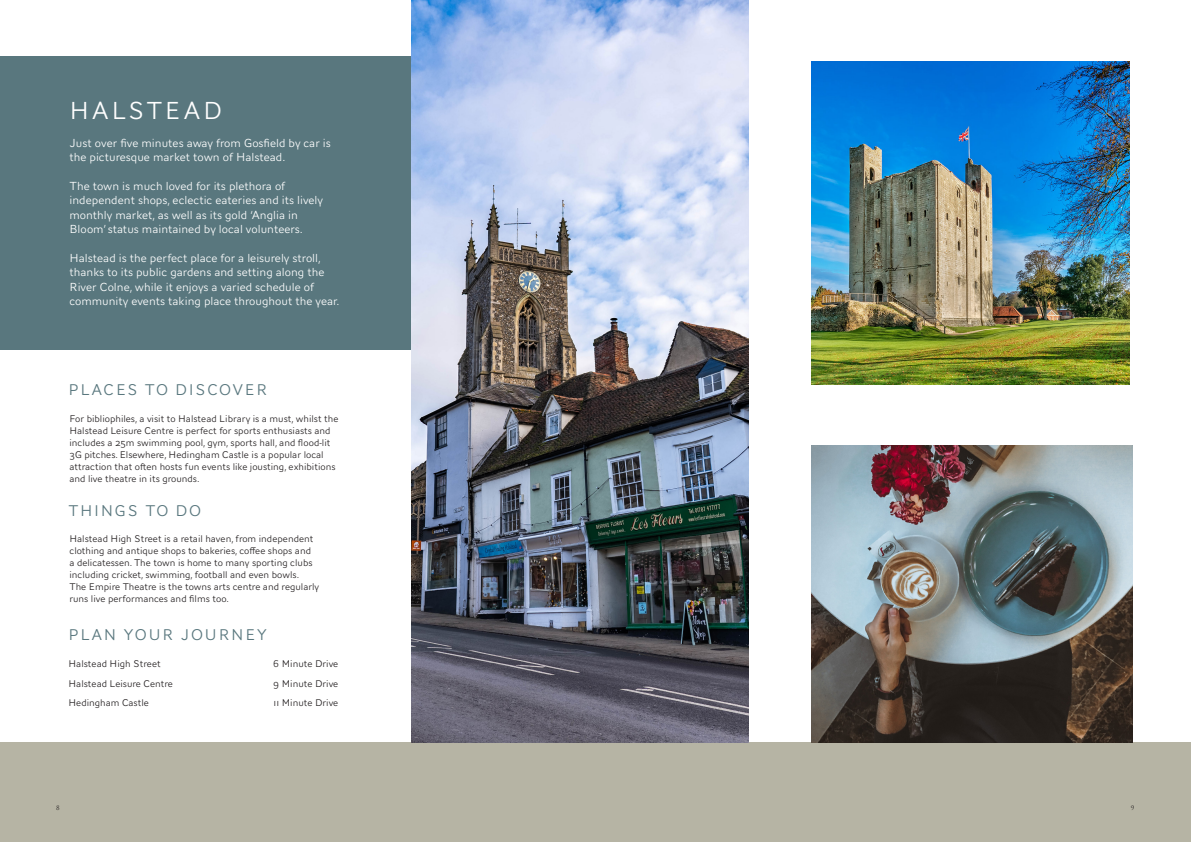
<style>
.page{position:relative;width:1191px;height:842px;background:#fff}
.page>*{position:absolute;margin:0;border:0;box-sizing:border-box;transform-origin:0 0}
.t1{font:300 25.3px "AW Conqueror Std Sans";letter-spacing:.1em;color:#fff}
.t2{font:300 16px "AW Conqueror Std Sans";letter-spacing:.1em;color:#59777e}
.t3{font:300 12px/14.4px "AW Conqueror Std Sans";color:#fff}
.t4{font:300 10px/12px "AW Conqueror Std Sans";color:#231f20}
.t5{font:6px "Trajan Pro 3";color:#231f20}
</style>
<div class="page">
<div style="left:0;top:57px;width:539px;height:293px;background:#59777e"></div>
<div style="left:0;top:743px;width:1191px;height:99px;background:#b6b4a4"></div>
<img style="left:411px;top:0;width:337px;height:743px">
<img style="left:811px;top:61px;width:318px;height:323px">
<img style="left:811px;top:446px;width:321px;height:297px">
<p class="t1" style="left:69px;top:89px;width:154px">HALSTEAD</p>
<p class="t3" style="left:69px;top:135px;width:263px">Just over five minutes away from Gosfield by car is the picturesque market town of Halstead.</p>
<p class="t3" style="left:69px;top:179px;width:217px">The town is much loved for its plethora of</p>
<p class="t3" style="left:69px;top:193px;width:255px">independent shops, eclectic eateries and its lively monthly market, as well as its gold ‘Anglia in</p>
<p class="t3" style="left:69px;top:222px;width:235px">Bloom’ status maintained by local volunteers.</p>
<p class="t3" style="left:69px;top:251px;width:271px">Halstead is the perfect place for a leisurely stroll, thanks to its public gardens and setting along the River Colne, while it enjoys a varied schedule of community events taking place throughout the year.</p>
<p class="t2" style="left:69px;top:376px;width:200px">PLACES TO DISCOVER</p>
<p class="t4" style="left:69px;top:412px;width:270px">For bibliophiles, a visit to Halstead Library is a must, whilst the Halstead Leisure Centre is perfect for sports enthusiasts and includes a 25m swimming pool, gym, sports hall, and flood-lit 3G pitches. Elsewhere, Hedingham Castle is a popular local attraction that often hosts fun events like jousting, exhibitions and live theatre in its grounds.</p>
<p class="t2" style="left:69px;top:497px;width:134px">THINGS TO DO</p>
<p class="t4" style="left:69px;top:533px;width:245px">Halstead High Street is a retail haven, from independent clothing and antique shops to bakeries, coffee shops and</p>
<p class="t4" style="left:69px;top:557px;width:245px">a delicatessen. The town is home to many sporting clubs</p>
<p class="t4" style="left:69px;top:569px;width:231px">including cricket, swimming, football and even bowls.</p>
<p class="t4" style="left:69px;top:581px;width:251px">The Empire Theatre is the towns arts centre and regularly runs live performances and films too.</p>
<p class="t2" style="left:69px;top:622px;width:200px">PLAN YOUR JOURNEY</p>
<p class="t4" style="left:69px;top:658px;width:94px">Halstead High Street</p>
<p class="t4" style="left:273px;top:658px;width:67px">6 Minute Drive</p>
<p class="t4" style="left:69px;top:677px;width:106px">Halstead Leisure Centre</p>
<p class="t4" style="left:273px;top:677px;width:67px">9 Minute Drive</p>
<p class="t4" style="left:69px;top:697px;width:82px">Hedingham Castle</p>
<p class="t4" style="left:273px;top:697px;width:66px">11 Minute Drive</p>
<p class="t5" style="left:56px;top:804px;width:5px">8</p>
<p class="t5" style="left:1131px;top:804px;width:5px">9</p>
</div>
